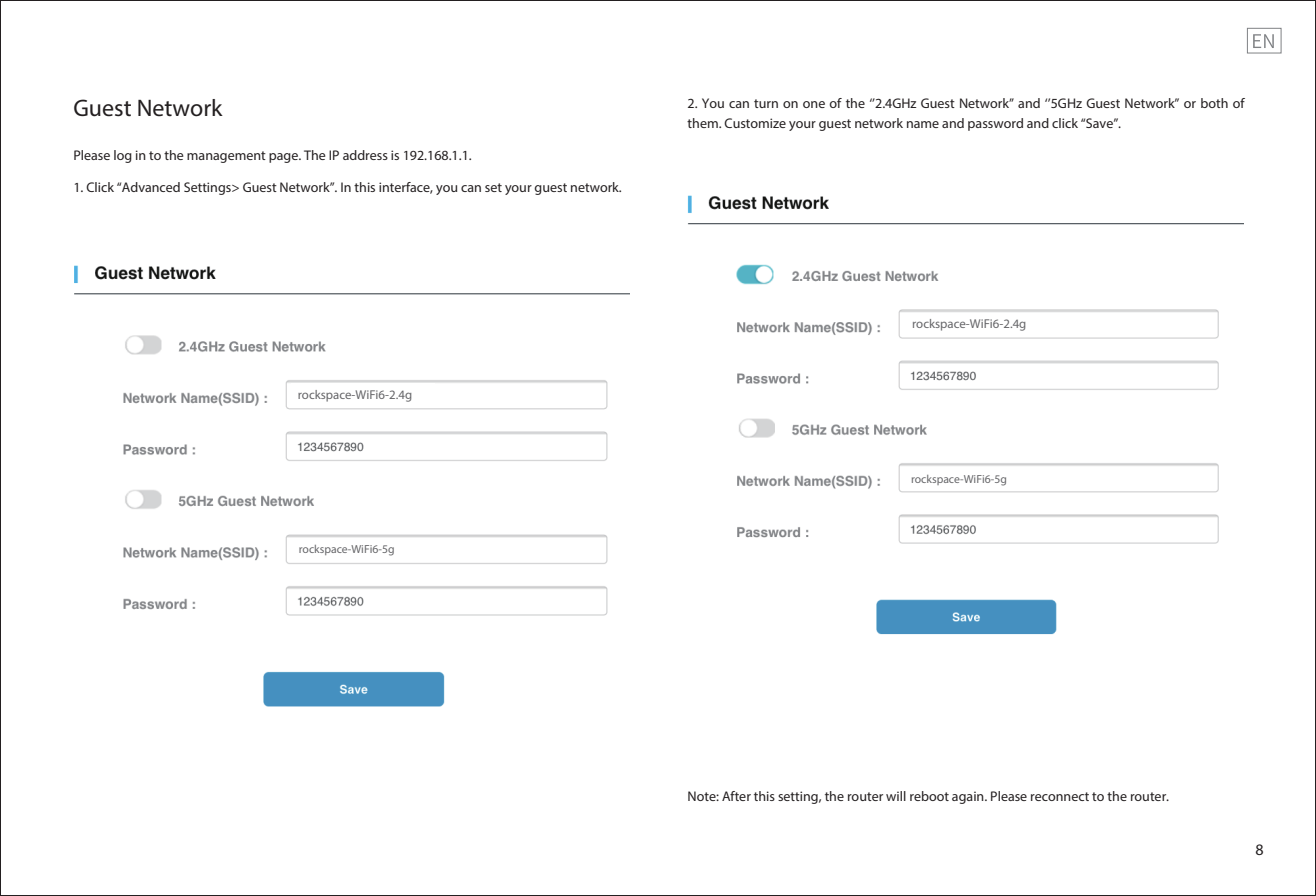
<style>
.page{position:relative;width:1316px;height:896px;background:#fff}
.page>*{position:absolute;margin:0;border:0;box-sizing:border-box;transform-origin:0 0}
.t1{font:24px "Myriad Pro";color:#231f20}
.t2{font:16px "Myriad Pro";color:#231f20}
.t3{font:14px/20px "Myriad Pro";color:#231f20}
.t4{font:12.8px "Myriad Pro";color:#666669}
.t5{font:11.8px "Myriad Pro";color:#666669}
</style>
<div class="page">
<svg style="left:1253px;top:34px;width:20px;height:14px"></svg>
<div style="left:1246px;top:28px;width:35px;height:25px;border:1px solid #808285"></div>
<img style="left:687px;top:195px;width:556px;height:440px">
<div style="left:904px;top:313px;width:144px;height:22px;background:#fff"></div>
<div style="left:901px;top:469px;width:140px;height:20px;background:#fff"></div>
<img style="left:74px;top:265px;width:555px;height:442px">
<div style="left:290px;top:384px;width:144px;height:22px;background:#fff"></div>
<div style="left:289px;top:539px;width:140px;height:20px;background:#fff"></div>
<h1 class="t1" style="left:73px;top:93px;width:150px">Guest Network</h1>
<p class="t3" style="left:73px;top:145px;width:400px">Please log in to the management page. The IP address is 192.168.1.1.</p>
<p class="t3" style="left:73px;top:177px;width:550px">1. Click “Advanced Settings&gt; Guest Network”. In this interface, you can set your guest network.</p>
<p class="t4" style="left:298px;top:386px;width:116px">rockspace-WiFi6-2.4g</p>
<p class="t5" style="left:299px;top:541px;width:97px">rockspace-WiFi6-5g</p>
<p class="t3" style="left:687px;top:93px;width:558px">2. You can turn on one of the ‘’2.4GHz Guest Network” and ‘’5GHz Guest Network” or both of them. Customize your guest network name and password and click “Save”.</p>
<p class="t4" style="left:912px;top:315px;width:116px">rockspace-WiFi6-2.4g</p>
<p class="t5" style="left:911px;top:471px;width:97px">rockspace-WiFi6-5g</p>
<p class="t3" style="left:687px;top:786px;width:483px">Note: After this setting, the router will reboot again. Please reconnect to the router.</p>
<p class="t2" style="left:1255px;top:840px;width:10px">8</p>
</div>
